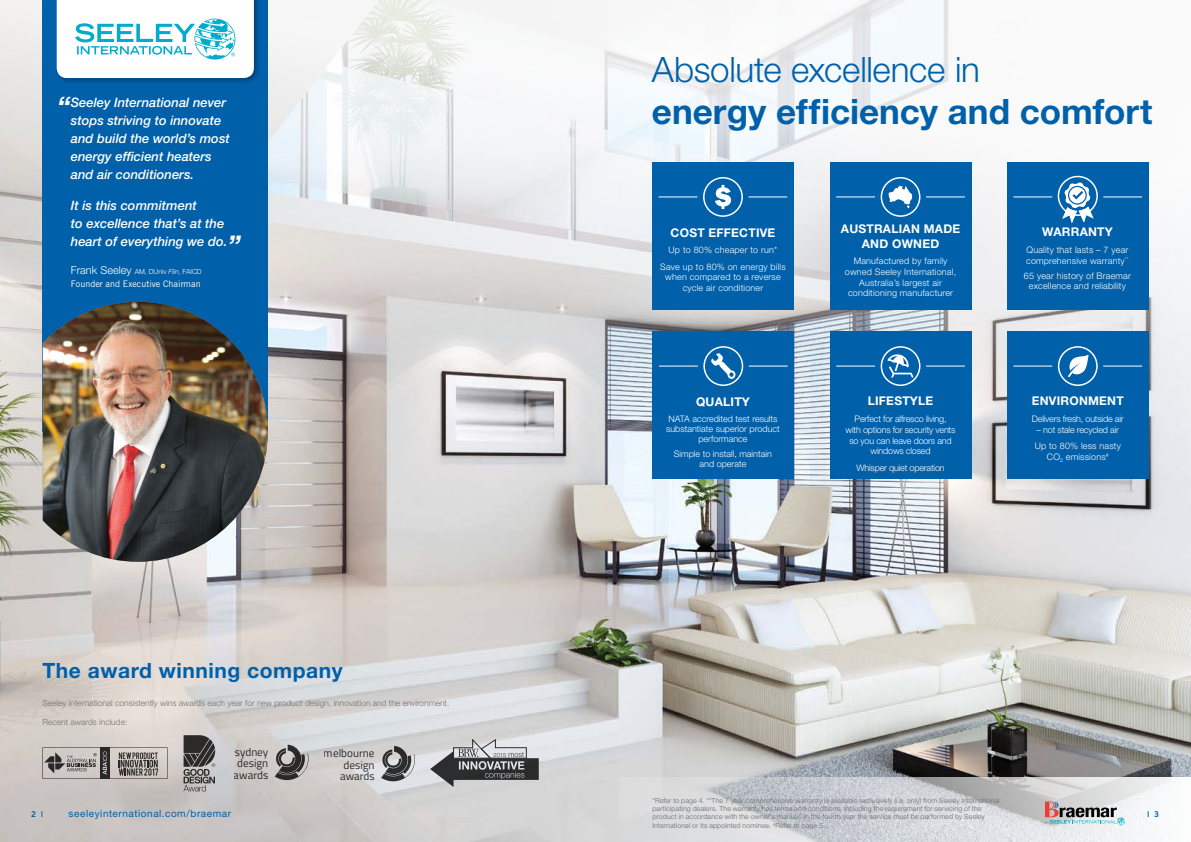
<style>
.page{position:relative;width:1191px;height:842px;background:#fff}
.page>*{position:absolute;margin:0;border:0;box-sizing:border-box;transform-origin:0 0}
.t1{font:700 35px "Helvetica Neue LT Std";color:#0060a9}
.t2{font:300 35px "Helvetica Neue LT Std";letter-spacing:-.01em;color:#0060a9}
.t3{font:italic 500 30px "Helvetica Neue LT Std";color:#fff}
.t4{font:700 21px "Helvetica Neue LT Std";letter-spacing:.025em;color:#0060a9}
.t5{font:italic 500 13px/18px "Helvetica Neue LT Std";color:#fff}
.t6{font:700 12px/14.4px "Helvetica Neue LT Std";letter-spacing:.02em;color:#fff;text-align:center}
.t7{font:11.2px/11.2px "Titillium Web";color:#000;text-align:right}
.t8{font:10px "Helvetica Neue LT Std";letter-spacing:.055em;color:#0060a9}
.t9{font:300 9px/10.8px "Helvetica Neue LT Std";letter-spacing:.02em;color:#fff;text-align:center}
.t10{font:300 9px/10.8px "Helvetica Neue LT Std";letter-spacing:-.02em;color:#fff;text-align:center}
.t11{font:300 9px/10px "Helvetica Neue LT Std";color:#fff;text-align:center}
.t12{font:9px "Trade Gothic LT Std";color:#fff}
.t13{font:300 8.4px "Helvetica Neue LT Std";color:#717275}
.t14{font:8px "Trade Gothic LT Std Bd 2";color:#0060a9}
.t15{font:300 7px/8.4px "Helvetica Neue LT Std";letter-spacing:.02em;color:#696a6c}
.t16{font:300 7px "Helvetica Neue LT Std";color:#fff}
.s1{font-size:11px}
.s2{font-style:italic}
</style>
<div class="page">
<img style="left:0;top:0;width:1191px;height:842px">
<div style="left:43px;top:0;width:225px;height:432px;background:#0060a9"></div>
<img style="left:43px;top:302px;width:225px;height:260px">
<div style="left:652px;top:332px;width:142px;height:147px;background:#0060a9"></div>
<div style="left:703px;top:346px;width:40px;height:40px;border:2px solid #fff;border-radius:50%"></div>
<svg style="left:711px;top:353px;width:24px;height:26px"></svg>
<hr style="left:659px;top:366px;width:39px;height:1px;background:#fff">
<hr style="left:749px;top:366px;width:38px;height:1px;background:#fff">
<div style="left:829px;top:163px;width:142px;height:147px;background:#0060a9"></div>
<div style="left:880px;top:177px;width:40px;height:40px;border:2px solid #fff;border-radius:50%"></div>
<svg style="left:888px;top:185px;width:24px;height:23px"></svg>
<hr style="left:836px;top:196px;width:39px;height:1px;background:#fff">
<hr style="left:926px;top:196px;width:39px;height:1px;background:#fff">
<div style="left:652px;top:163px;width:142px;height:147px;background:#0060a9"></div>
<div style="left:703px;top:177px;width:40px;height:40px;border:2px solid #fff;border-radius:50%"></div>
<svg style="left:715px;top:185px;width:16px;height:24px"></svg>
<hr style="left:658px;top:196px;width:39px;height:1px;background:#fff">
<hr style="left:748px;top:196px;width:39px;height:1px;background:#fff">
<div style="left:829px;top:332px;width:142px;height:147px;background:#0060a9"></div>
<hr style="left:836px;top:366px;width:39px;height:1px;background:#fff">
<hr style="left:926px;top:366px;width:39px;height:1px;background:#fff">
<div style="left:880px;top:346px;width:40px;height:40px;border:2px solid #fff;border-radius:50%"></div>
<svg style="left:887px;top:353px;width:26px;height:25px"></svg>
<div style="left:55px;top:0;width:205px;height:84px;background:#000;opacity:.27"></div>
<svg style="left:57px;top:0;width:197px;height:78px;background:#ddf3f8"></svg>
<div style="left:1007px;top:332px;width:141px;height:147px;background:#0060a9"></div>
<hr style="left:1013px;top:366px;width:39px;height:1px;background:#fff">
<hr style="left:1103px;top:366px;width:39px;height:1px;background:#fff">
<div style="left:1057px;top:346px;width:40px;height:40px;border:2px solid #fff;border-radius:50%"></div>
<svg style="left:1067px;top:355px;width:21px;height:22px"></svg>
<svg style="left:381px;top:746px;width:34px;height:35px"></svg>
<svg style="left:275px;top:745px;width:33px;height:35px"></svg>
<svg style="left:43px;top:747px;width:124px;height:32px;background:#a09b97"></svg>
<svg style="left:183px;top:735px;width:32px;height:56px;background:#6c6a6a"></svg>
<svg style="left:430px;top:740px;width:109px;height:47px;background:#909193"></svg>
<div style="left:1007px;top:163px;width:141px;height:147px;background:#0060a9"></div>
<hr style="left:1013px;top:196px;width:39px;height:1px;background:#fff">
<hr style="left:1103px;top:196px;width:39px;height:1px;background:#fff">
<div style="left:1057px;top:176px;width:40px;height:40px;border:2px solid #fff;border-radius:50%"></div>
<svg style="left:1061px;top:182px;width:33px;height:42px"></svg>
<svg style="left:562px;top:777px;width:629px;height:65px;background:#d5d7da"></svg>
<svg style="left:1045px;top:801px;width:80px;height:24px;background:#ababae"></svg>
<h2 class="t3" style="left:57px;top:89px;width:15px">“</h2>
<h3 class="t5" style="left:71px;top:93px;width:160px">Seeley International never stops striving to innovate and build the world’s most energy efficient heaters and air conditioners.</h3>
<h3 class="t5" style="left:71px;top:196px;width:158px">It is this commitment<br>to excellence that’s at the heart of everything we do.</h3>
<h2 class="t3" style="left:227px;top:229px;width:15px">”</h2>
<p class="t16" style="left:71px;top:267px;width:132px"><span class="s1">Frank Seeley</span> AM, DUniv <span class="s2">Flin</span>, FAICD</p>
<p class="t12" style="left:71px;top:278px;width:131px">Founder and Executive Chairman</p>
<h3 class="t4" style="left:43px;top:657px;width:302px">The award winning company</h3>
<p class="t13" style="left:43px;top:698px;width:408px">Seeley International consistently wins awards each year for new product design, innovation and the environment.</p>
<p class="t13" style="left:43px;top:716px;width:86px">Recent awards include:</p>
<h3 class="t7" style="left:234px;top:746px;width:36px;text-align:center">sydney design awards</h3>
<h3 class="t7" style="left:324px;top:747px;width:52px">melbourne design awards</h3>
<h1 class="t2" style="left:652px;top:48px;width:329px">Absolute excellence in</h1>
<h1 class="t1" style="left:652px;top:90px;width:502px">energy efficiency and comfort</h1>
<h3 class="t6" style="left:670px;top:225px;width:106px">COST EFFECTIVE</h3>
<p class="t9" style="left:660px;top:242px;width:127px;line-height:16.5px">Up to 80% cheaper to run*<br>Save up to 80% on energy bills</p>
<p class="t9" style="left:665px;top:272px;width:117px">when compared to a reverse cycle air conditioner</p>
<h3 class="t6" style="left:696px;top:394px;width:55px">QUALITY</h3>
<p class="t11" style="left:666px;top:413px;width:115px">NATA accredited test results substantiate superior product performance</p>
<p class="t11" style="left:674px;top:449px;width:100px">Simple to install, maintain and operate</p>
<h3 class="t6" style="left:841px;top:221px;width:121px">AUSTRALIAN MADE<br>AND OWNED</h3>
<p class="t9" style="left:845px;top:255px;width:113px">Manufactured by family owned Seeley International,<br>Australia’s largest air conditioning manufacturer</p>
<h3 class="t6" style="left:867px;top:394px;width:67px">LIFESTYLE</h3>
<p class="t10" style="left:845px;top:413px;width:111px">Perfect for alfresco living,<br>with options for security vents so you can leave doors and windows closed</p>
<p class="t10" style="left:856px;top:462px;width:90px">Whisper quiet operation</p>
<h3 class="t6" style="left:1042px;top:225px;width:72px">WARRANTY</h3>
<p class="t9" style="left:1026px;top:244px;width:104px;text-align:left">Quality that lasts – 7 year comprehensive warranty<sup>**</sup></p>
<p class="t9" style="left:1024px;top:271px;width:108px;line-height:10px">65 year history of Braemar excellence and reliability</p>
<h3 class="t6" style="left:1031px;top:394px;width:93px">ENVIRONMENT</h3>
<p class="t10" style="left:1031px;top:413px;width:93px">Delivers fresh, outside air</p>
<p class="t10" style="left:1034px;top:421px;width:88px;line-height:16.5px;text-align:left">– not stale recycled air<br>Up to 80% less nasty</p>
<p class="t9" style="left:1046px;top:451px;width:63px">CO<sub>2</sub> emissions<sup>#</sup></p>
<p class="t15" style="left:652px;top:796px;width:349px">*Refer to page 4. **The 7 year comprehensive warranty is available exclusively (i.e. only) from Seeley International participating dealers. The warranty has terms and conditions, including the requirement for servicing of the product in accordance with the owner’s manual. In the fourth year the service must be performed by Seeley International or its appointed nominee. <sup>#</sup>Refer to page 5.</p>
<p class="t14" style="left:31px;top:809px;width:13px">2 |</p>
<h3 class="t8" style="left:69px;top:807px;width:164px">seeleyinternational.com/braemar</h3>
<p class="t14" style="left:1147px;top:809px;width:13px">| 3</p>
</div>
